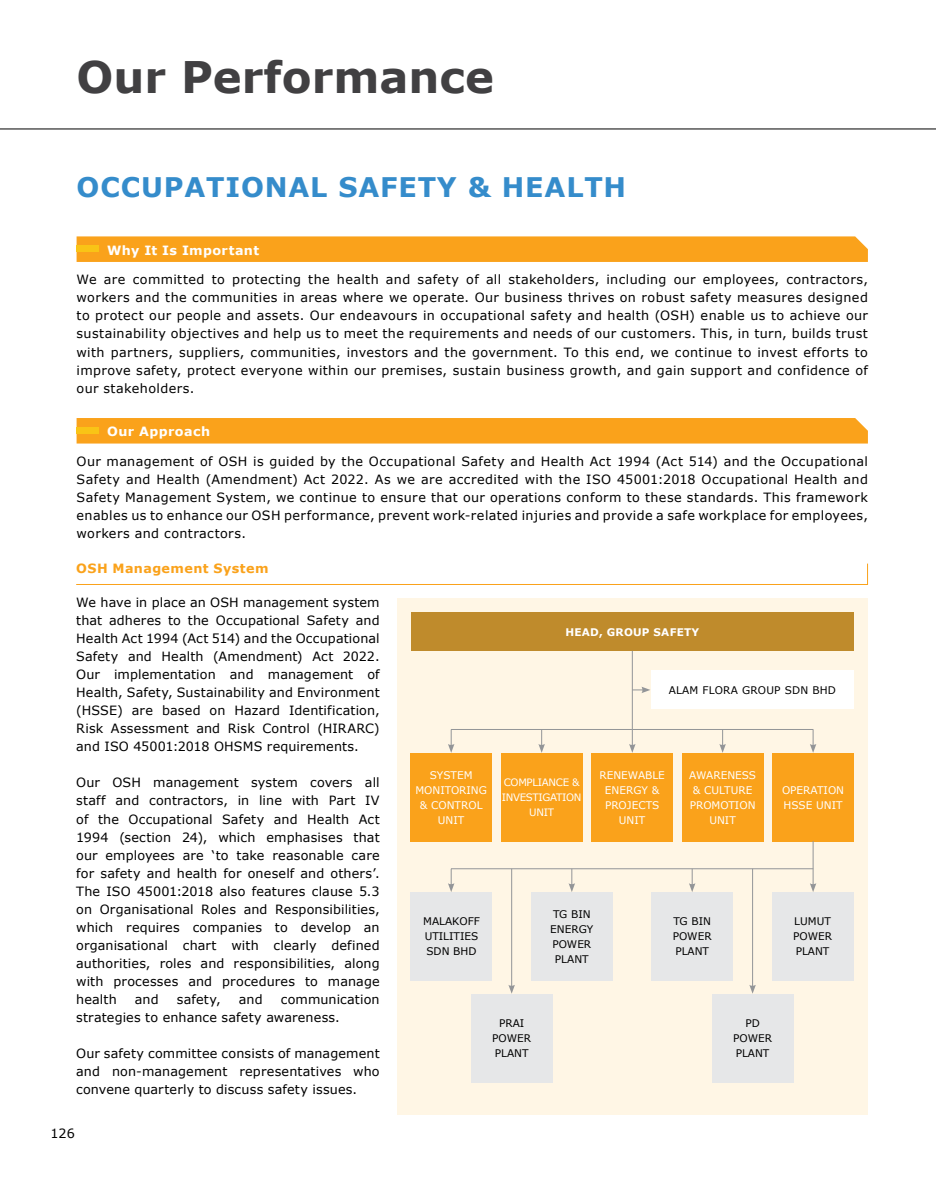
<style>
.page{position:relative;width:936px;height:1191px;background:#fff}
.page>*{position:absolute;margin:0;border:0;box-sizing:border-box;transform-origin:0 0}
.t1{font:700 43.5px "Verdana";color:#414042}
.t2{font:700 27px "Verdana";letter-spacing:.03em;color:#358ccb}
.t3{font:12.75px/18px "Verdana";letter-spacing:.015em;color:#000;text-align:justify}
.t4{font:700 12.75px "Verdana";letter-spacing:.03em;color:#fff}
.t5{font:700 12.75px "Verdana";letter-spacing:.035em;color:#faa21b}
.t6{font:10.5px/15px "Verdana";color:#fff;text-align:center}
.t7{font:10.5px/15px "Verdana";color:#000;text-align:center}
.t8{font:10.5px "Verdana";letter-spacing:.02em;color:#000}
.t9{font:700 10.5px "Verdana";letter-spacing:.02em;color:#fff}
.t10{font:10.2px/15px "Verdana";letter-spacing:-.03em;color:#fff;text-align:center}
</style>
<div class="page">
<hr style="left:0;top:129px;width:935px;height:1px;background:#000">
<svg style="left:77px;top:236px;width:790px;height:26px;background:#faa31f"></svg>
<div style="left:77px;top:245px;width:22px;height:7px;background:#f9c416"></div>
<div style="left:77px;top:418px;width:790px;height:25px;background:#faa21b"></div>
<div style="left:77px;top:427px;width:22px;height:6px;background:#f9c416"></div>
<svg style="left:76px;top:563px;width:792px;height:22px"></svg>
<div style="left:397px;top:597px;width:470px;height:517px;background:#fff6e5"></div>
<div style="left:651px;top:671px;width:202px;height:38px;background:#fff"></div>
<div style="left:410px;top:753px;width:82px;height:88px;background:#faa21b"></div>
<div style="left:410px;top:892px;width:82px;height:88px;background:#e6e7e8"></div>
<div style="left:531px;top:892px;width:81px;height:88px;background:#e6e7e8"></div>
<div style="left:470px;top:994px;width:82px;height:88px;background:#e6e7e8"></div>
<div style="left:711px;top:994px;width:82px;height:88px;background:#e6e7e8"></div>
<div style="left:651px;top:892px;width:82px;height:88px;background:#e6e7e8"></div>
<div style="left:771px;top:892px;width:82px;height:88px;background:#e6e7e8"></div>
<div style="left:501px;top:753px;width:81px;height:88px;background:#faa21b"></div>
<div style="left:591px;top:753px;width:81px;height:88px;background:#faa21b"></div>
<div style="left:682px;top:753px;width:81px;height:88px;background:#faa21b"></div>
<div style="left:772px;top:753px;width:81px;height:88px;background:#faa21b"></div>
<div style="left:411px;top:612px;width:442px;height:39px;background:#bf8b2c"></div>
<hr style="left:632px;top:651px;width:1px;height:95px;background:#939598">
<svg style="left:629px;top:744px;width:6px;height:9px"></svg>
<svg style="left:810px;top:729px;width:6px;height:24px"></svg>
<hr style="left:812px;top:841px;width:1px;height:44px;background:#939598">
<svg style="left:810px;top:883px;width:6px;height:9px"></svg>
<svg style="left:719px;top:730px;width:6px;height:23px"></svg>
<svg style="left:538px;top:730px;width:7px;height:23px"></svg>
<svg style="left:448px;top:729px;width:6px;height:24px"></svg>
<svg style="left:448px;top:869px;width:6px;height:23px"></svg>
<svg style="left:568px;top:869px;width:7px;height:23px"></svg>
<svg style="left:689px;top:869px;width:6px;height:23px"></svg>
<hr style="left:752px;top:868px;width:1px;height:119px;background:#939598">
<svg style="left:749px;top:984px;width:6px;height:9px"></svg>
<hr style="left:511px;top:868px;width:1px;height:119px;background:#939598">
<svg style="left:508px;top:984px;width:7px;height:9px"></svg>
<svg style="left:632px;top:686px;width:18px;height:7px"></svg>
<hr style="left:632px;top:729px;width:181px;height:1px;background:#939598">
<hr style="left:451px;top:868px;width:362px;height:1px;background:#939598">
<hr style="left:451px;top:729px;width:181px;height:1px;background:#939598">
<h1 class="t1" style="left:77px;top:49px;width:419px">Our Performance</h1>
<h2 class="t2" style="left:77px;top:170px;width:551px">OCCUPATIONAL SAFETY &amp; HEALTH</h2>
<p class="t4" style="left:107px;top:242px;width:153px">Why It Is Important</p>
<p class="t3" style="left:77px;top:271px;width:792px">We are committed to protecting the health and safety of all stakeholders, including our employees, contractors, workers and the communities in areas where we operate. Our business thrives on robust safety measures designed to protect our people and assets. Our endeavours in occupational safety and health (OSH) enable us to achieve our sustainability objectives and help us to meet the requirements and needs of our customers. This, in turn, builds trust with partners, suppliers, communities, investors and the government. To this end, we continue to invest efforts to improve safety, protect everyone within our premises, sustain business growth, and gain support and confidence of our stakeholders.</p>
<p class="t4" style="left:107px;top:423px;width:104px">Our Approach</p>
<p class="t3" style="left:77px;top:452px;width:792px">Our management of OSH is guided by the Occupational Safety and Health Act 1994 (Act 514) and the Occupational Safety and Health (Amendment) Act 2022. As we are accredited with the ISO 45001:2018 Occupational Health and Safety Management System, we continue to ensure that our operations conform to these standards. This framework enables us to enhance our OSH performance, prevent work-related injuries and provide a safe workplace for employees, workers and contractors.</p>
<p class="t5" style="left:76px;top:560px;width:194px">OSH Management System</p>
<p class="t3" style="left:76px;top:594px;width:305px">We have in place an OSH management system that adheres to the Occupational Safety and Health Act 1994 (Act 514) and the Occupational Safety and Health (Amendment) Act 2022.<br>Our implementation and management of Health, Safety, Sustainability and Environment (HSSE) are based on Hazard Identification, Risk Assessment and Risk Control (HIRARC) and ISO 45001:2018 OHSMS requirements.</p>
<p class="t3" style="left:76px;top:774px;width:305px">Our OSH management system covers all staff and contractors, in line with Part IV of the Occupational Safety and Health Act 1994 (section 24), which emphasises that our employees are ‘to take reasonable care for safety and health for oneself and others’.<br>The ISO 45001:2018 also features clause 5.3 on Organisational Roles and Responsibilities, which requires companies to develop an organisational chart with clearly defined authorities, roles and responsibilities, along with processes and procedures to manage health</p>
<p class="t9" style="left:565px;top:625px;width:135px">HEAD, GROUP SAFETY</p>
<p class="t8" style="left:668px;top:683px;width:169px">ALAM FLORA GROUP SDN BHD</p>
<p class="t6" style="left:415px;top:767px;width:73px">SYSTEM<br>MONITORING &amp; CONTROL<br>UNIT</p>
<p class="t10" style="left:501px;top:775px;width:81px">COMPLIANCE &amp;<br>INVESTIGATION<br>UNIT</p>
<p class="t6" style="left:599px;top:767px;width:67px">RENEWABLE<br>ENERGY &amp;<br>PROJECTS<br>UNIT</p>
<p class="t6" style="left:689px;top:767px;width:68px">AWARENESS &amp; CULTURE<br>PROMOTION<br>UNIT</p>
<p class="t6" style="left:782px;top:782px;width:64px;text-align:left">OPERATION<br>HSSE UNIT</p>
<p class="t7" style="left:423px;top:914px;width:58px;text-align:left">MALAKOFF<br>UTILITIES<br>SDN BHD</p>
<p class="t7" style="left:550px;top:906px;width:45px">TG BIN<br>ENERGY<br>POWER<br>PLANT</p>
<p class="t7" style="left:672px;top:914px;width:40px;text-align:justify">TG BIN POWER PLANT</p>
<p class="t7" style="left:793px;top:914px;width:40px;text-align:justify">LUMUT POWER PLANT</p>
<p class="t3" style="left:135px;top:990px;width:25px">and</p>
<p class="t3" style="left:177px;top:990px;width:45px">safety,</p>
<p class="t3" style="left:239px;top:990px;width:25px">and</p>
<p class="t3" style="left:76px;top:990px;width:305px;text-indent:204px">communication strategies to enhance safety awareness.</p>
<p class="t3" style="left:76px;top:1044px;width:305px">Our safety committee consists of management and non-management representatives who convene quarterly to discuss safety issues.</p>
<p class="t7" style="left:492px;top:1016px;width:40px">PRAI<br>POWER<br>PLANT</p>
<p class="t7" style="left:733px;top:1016px;width:40px">PD<br>POWER<br>PLANT</p>
<p class="t3" style="left:51px;top:1124px;width:26px">126</p>
</div>
